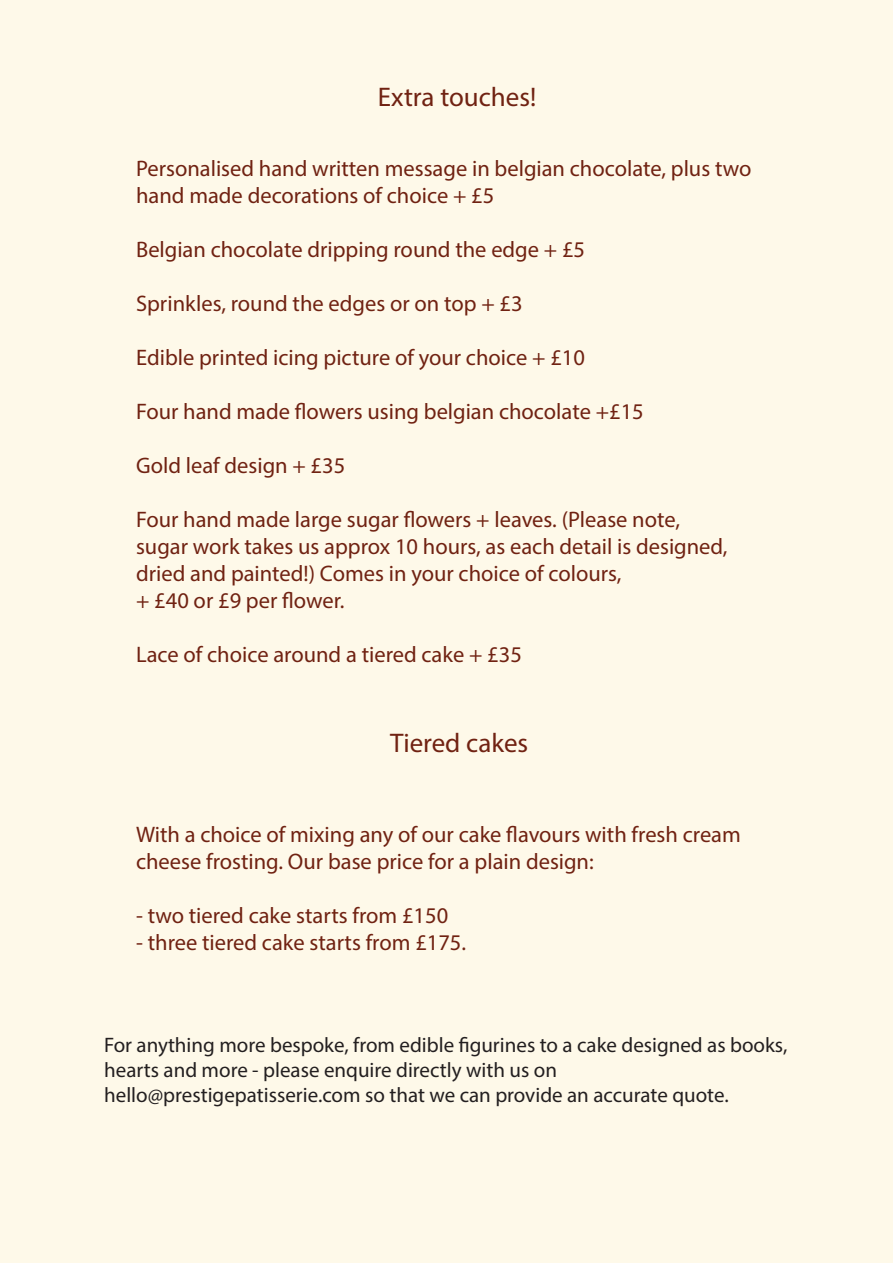
<style>
.page{position:relative;width:893px;height:1263px;background:#fef9e9}
.page>*{position:absolute;margin:0;border:0;box-sizing:border-box;transform-origin:0 0}
.t1{font:27px "Myriad Pro";color:#702212}
.t2{font:22.5px/27px "Myriad Pro";color:#702212}
.t3{font:21px/25.2px "Myriad Pro";color:#231f20}
</style>
<div class="page">
<p class="t1" style="left:378px;top:80px;width:160px">Extra touches!</p>
<p class="t2" style="left:136px;top:155px;width:617px">Personalised hand written message in belgian chocolate, plus two hand made decorations of choice + £5</p>
<p class="t2" style="left:136px;top:236px;width:451px">Belgian chocolate dripping round the edge + £5</p>
<p class="t2" style="left:136px;top:290px;width:388px">Sprinkles, round the edges or on top + £3</p>
<p class="t2" style="left:136px;top:344px;width:450px">Edible printed icing picture of your choice + £10</p>
<p class="t2" style="left:136px;top:398px;width:509px">Four hand made flowers using belgian chocolate +£15</p>
<p class="t2" style="left:136px;top:452px;width:211px">Gold leaf design + £35</p>
<p class="t2" style="left:136px;top:506px;width:546px">Four hand made large sugar flowers + leaves. (Please note,</p>
<p class="t2" style="left:136px;top:533px;width:593px">sugar work takes us approx 10 hours, as each detail is designed, dried and painted!) Comes in your choice of colours,</p>
<p class="t2" style="left:136px;top:587px;width:210px">+ £40 or £9 per flower.</p>
<p class="t2" style="left:136px;top:641px;width:387px">Lace of choice around a tiered cake + £35</p>
<p class="t1" style="left:390px;top:726px;width:139px">Tiered cakes</p>
<p class="t2" style="left:136px;top:820px;width:606px">With a choice of mixing any of our cake flavours with fresh cream cheese frosting. Our base price for a plain design:</p>
<p class="t2" style="left:136px;top:901px;width:314px">- two tiered cake starts from £150</p>
<p class="t2" style="left:136px;top:928px;width:332px">- three tiered cake starts from £175.</p>
<p class="t3" style="left:104px;top:1032px;width:685px">For anything more bespoke, from edible figurines to a cake designed as books, hearts and more - please enquire directly with us on</p>
<p class="t3" style="left:104px;top:1082px;width:626px">hello@prestigepatisserie.com so that we can provide an accurate quote.</p>
</div>
